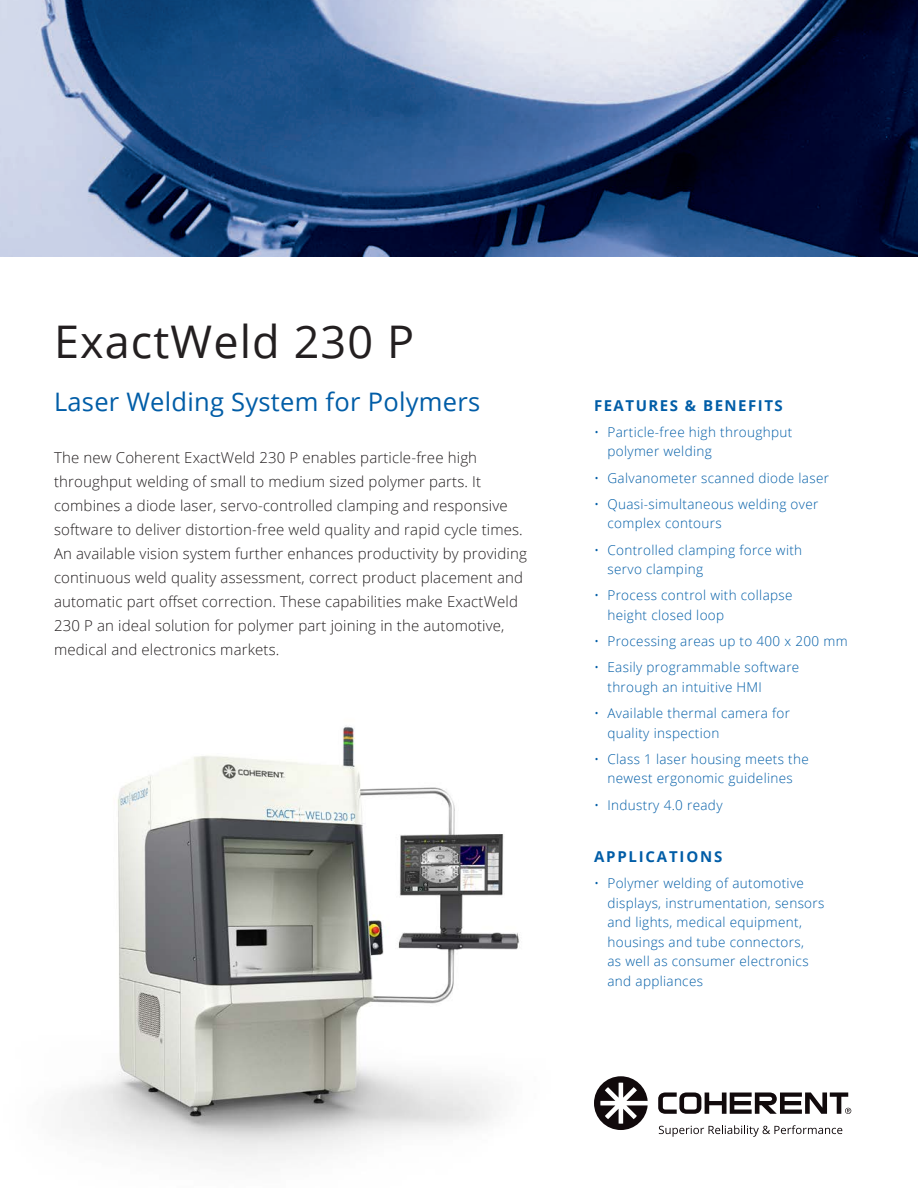
<style>
.page{position:relative;width:918px;height:1188px;background:#fff}
.page>*{position:absolute;margin:0;border:0;box-sizing:border-box;transform-origin:0 0}
.t1{font:45px "Open Sans";letter-spacing:.025em;color:#231f20}
.Subtitle{font:25.5px "Open Sans";letter-spacing:.01em;color:#015da7}
.Body{font:300 15px/24px "Open Sans";letter-spacing:.01em;color:#231f20}
.FEATURES_BENEFITS_AP{font:700 15px "Open Sans";letter-spacing:.1em;color:#015da7}
.FEATURES_BENEFITS_AP-2{font:700 15px "Open Sans";letter-spacing:.12em;color:#015da7}
.Bullets{font:300 13.5px/19.5px "Open Sans";letter-spacing:.025em;color:#015da7}
</style>
<div class="page">
<svg style="left:710px;top:1125px;width:132px;height:12px"></svg>
<svg style="left:710px;top:1092px;width:141px;height:22px"></svg>
<img style="left:0;top:0;width:918px;height:256px">
<img style="left:64px;top:726px;width:646px;height:434px">
<p class="t1" style="left:54px;top:311px;width:362px">ExactWeld 230 P</p>
<p class="Subtitle" style="left:54px;top:384px;width:428px">Laser Welding System for Polymers</p>
<p class="Body" style="left:54px;top:445px;width:474px">The new Coherent ExactWeld 230 P enables particle-free high throughput welding of small to medium sized polymer parts. It combines a diode laser, servo-controlled clamping and responsive software to deliver distortion-free weld quality and rapid cycle times.<br>An available vision system further enhances productivity by providing continuous weld quality assessment, correct product placement and automatic part offset correction. These capabilities make ExactWeld 230 P an ideal solution for polymer part joining in the automotive, medical and electronics markets.</p>
<p class="FEATURES_BENEFITS_AP" style="left:594px;top:395px;width:190px">FEATURES &amp; BENEFITS</p>
<p class="Bullets" style="left:608px;top:422px;width:186px;text-indent:-14px">• Particle-free high throughput polymer welding</p>
<p class="Bullets" style="left:594px;top:468px;width:237px">• Galvanometer scanned diode laser</p>
<p class="Bullets" style="left:608px;top:494px;width:212px;text-indent:-14px">• Quasi-simultaneous welding over complex contours</p>
<p class="Bullets" style="left:608px;top:540px;width:196px;text-indent:-14px">• Controlled clamping force with servo clamping</p>
<p class="Bullets" style="left:608px;top:585px;width:187px;text-indent:-14px">• Process control with collapse height closed loop</p>
<p class="Bullets" style="left:594px;top:631px;width:255px">• Processing areas up to 400 x 200 mm</p>
<p class="Bullets" style="left:608px;top:657px;width:193px;text-indent:-14px">• Easily programmable software through an intuitive HMI</p>
<p class="Bullets" style="left:608px;top:703px;width:184px;text-indent:-14px">• Available thermal camera for quality inspection</p>
<p class="Bullets" style="left:594px;top:749px;width:216px;text-align:center">• Class 1 laser housing meets the newest ergonomic guidelines</p>
<p class="Bullets" style="left:594px;top:795px;width:130px">• Industry 4.0 ready</p>
<p class="FEATURES_BENEFITS_AP-2" style="left:594px;top:846px;width:130px">APPLICATIONS</p>
<p class="Bullets" style="left:608px;top:873px;width:218px;text-indent:-14px">• Polymer welding of automotive displays, instrumentation, sensors and lights, medical equipment, housings and tube connectors,<br>as well as consumer electronics and appliances</p>
</div>
